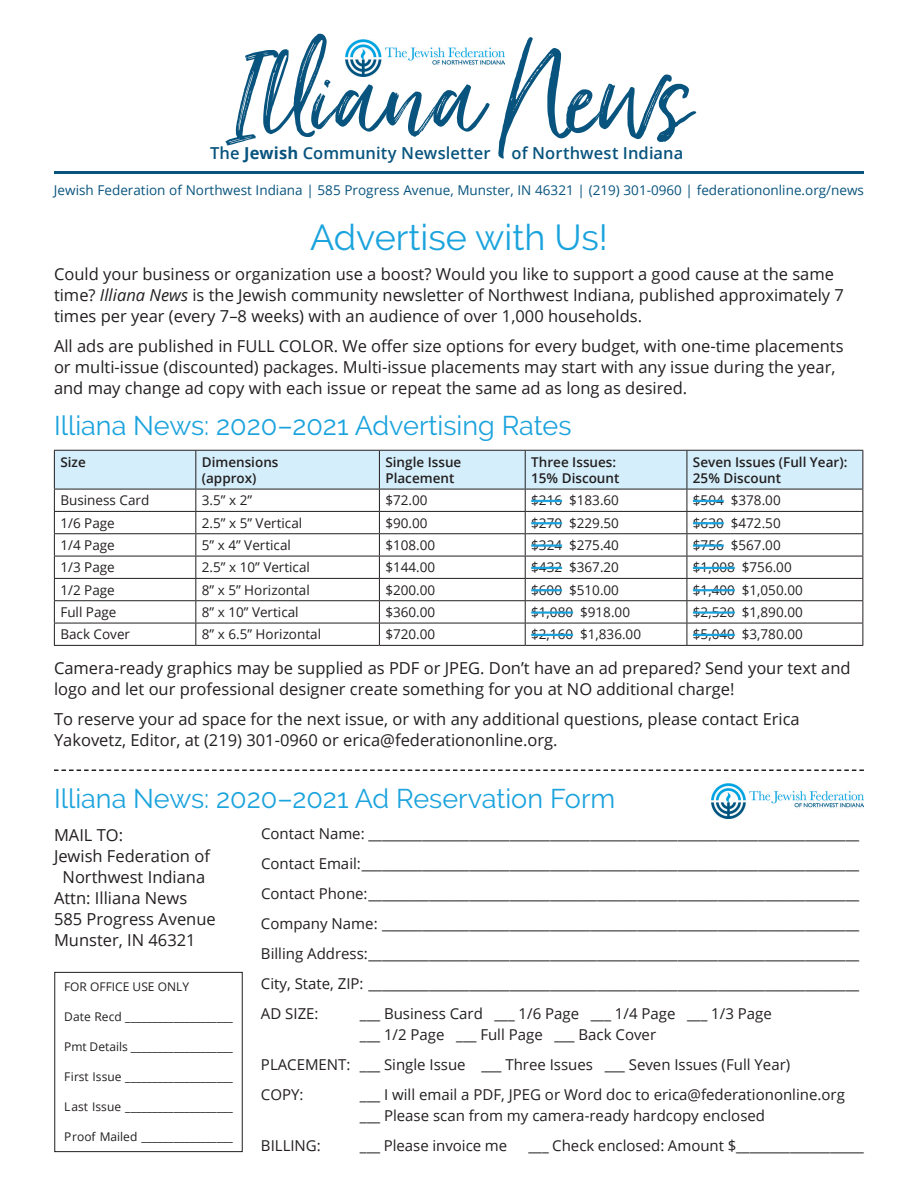
<style>
.page{position:relative;width:918px;height:1188px;background:#fff}
.page>*{position:absolute;margin:0;border:0;box-sizing:border-box;transform-origin:0 0}
.t1{font:145.8px "Just Lovely";letter-spacing:.01em;color:#08547e}
.t2{font:36px "Raleway";color:#1ba3dd}
.t3{font:27px "Raleway";color:#1ba3dd}
.t4{font:16.5px/21px "Open Sans";color:#231f20}
.t5{font:600 16.5px "Open Sans";letter-spacing:.005em;color:#08547e}
.t6{font:15px/30px "Open Sans";color:#231f20}
.t7{font:13.5px "Open Sans";color:#231f20}
.t8{font:13.5px "Open Sans";color:#08547e}
.t9{font:600 13.5px/16.5px "Open Sans";color:#231f20}
.t10{font:12px "Open Sans";color:#231f20}
.s1{font-weight:700}
.s2{font-style:italic}
</style>
<div class="page">
<svg style="left:54px;top:450px;width:809px;height:195px"></svg>
<hr style="left:54px;top:645px;width:142px;height:1px;background:#231f20">
<hr style="left:196px;top:645px;width:183px;height:1px;background:#231f20">
<hr style="left:379px;top:645px;width:146px;height:1px;background:#231f20">
<hr style="left:525px;top:645px;width:162px;height:1px;background:#231f20">
<hr style="left:687px;top:645px;width:176px;height:1px;background:#231f20">
<hr style="left:531px;top:500px;width:31px;height:2px;background:#1ba3dd">
<hr style="left:693px;top:500px;width:31px;height:2px;background:#1ba3dd">
<hr style="left:531px;top:522px;width:31px;height:2px;background:#1ba3dd">
<hr style="left:693px;top:522px;width:31px;height:2px;background:#1ba3dd">
<hr style="left:531px;top:544px;width:31px;height:3px;background:#1ba3dd">
<hr style="left:693px;top:544px;width:31px;height:3px;background:#1ba3dd">
<hr style="left:531px;top:567px;width:31px;height:2px;background:#1ba3dd">
<hr style="left:693px;top:567px;width:42px;height:2px;background:#1ba3dd">
<hr style="left:531px;top:589px;width:31px;height:2px;background:#1ba3dd">
<hr style="left:693px;top:589px;width:42px;height:2px;background:#1ba3dd">
<hr style="left:531px;top:611px;width:42px;height:3px;background:#1ba3dd">
<hr style="left:693px;top:611px;width:42px;height:3px;background:#1ba3dd">
<hr style="left:531px;top:634px;width:42px;height:2px;background:#1ba3dd">
<hr style="left:693px;top:634px;width:42px;height:2px;background:#1ba3dd">
<hr style="left:54px;top:171px;width:810px;height:3px;background:#08547e">
<img style="left:346px;top:39px;width:159px;height:37px">
<svg style="left:54px;top:770px;width:810px;height:1px"></svg>
<img style="left:712px;top:783px;width:152px;height:35px">
<div style="left:54px;top:972px;width:189px;height:180px;border:1px solid #231f20"></div>
<h1 class="t1" style="left:227px;top:8px;width:465px">IllianaNews</h1>
<p class="t5" style="left:512px;top:142px;width:173px">of Northwest Indiana</p>
<p class="t5" style="left:210px;top:142px;width:282px">The <span class="s1">Jewish</span> Community Newsletter</p>
<p class="t8" style="left:54px;top:181px;width:812px">Jewish Federation of Northwest Indiana | 585 Progress Avenue, Munster IN, 46321 | (219) 301-0960 | federationonline.org/news</p>
<h2 class="t2" style="left:310px;top:216px;width:299px">Advertise with Us!</h2>
<p class="t4" style="left:54px;top:263px;width:792px">Could your business or organization use a boost? Would you like to support a good cause at the same time? <span class="s2">Illiana News</span> is the Jewish community newsletter of Northwest Indiana, published approximately 7 times per year (every 8–7 weeks) with an audience of over 1,000 households.</p>
<p class="t4" style="left:54px;top:335px;width:791px">All ads are published in FULL COLOR. We offer size options for every budget, with one-time placements or multi-issue (discounted) packages. Multi-issue placements may start with any issue during the year, and may change ad copy with each issue or repeat the same ad as long as desired.</p>
<h3 class="t3" style="left:54px;top:410px;width:519px">Illiana News: 2020–2021 Advertising Rates</h3>
<p class="t9" style="left:202px;top:453px;width:78px">Dimensions</p>
<p class="t9" style="left:385px;top:453px;width:77px">Single Issue<br>Placement</p>
<p class="t9" style="left:531px;top:453px;width:90px">Three Issues:<br>15% Discount</p>
<p class="t9" style="left:693px;top:453px;width:156px">Seven Issues (Full Year :(<br>25% Discount</p>
<p class="t7" style="left:731px;top:491px;width:51px">$378.00</p>
<p class="t9" style="left:60px;top:453px;width:27px">Size</p>
<p class="t9" style="left:202px;top:470px;width:56px">(approx(</p>
<p class="t7" style="left:60px;top:491px;width:90px">Business Card</p>
<p class="t7" style="left:385px;top:491px;width:44px">$72.00</p>
<p class="t7" style="left:531px;top:491px;width:32px">$216</p>
<p class="t7" style="left:569px;top:491px;width:51px">$183.60</p>
<p class="t7" style="left:693px;top:491px;width:32px">$504</p>
<p class="t7" style="left:202px;top:491px;width:52px">3.5” “2x</p>
<p class="t7" style="left:60px;top:514px;width:56px">1/6 Page</p>
<p class="t7" style="left:202px;top:514px;width:102px">2.5” 5x ” Vertical</p>
<p class="t7" style="left:385px;top:514px;width:44px">$90.00</p>
<p class="t7" style="left:531px;top:514px;width:32px">$270</p>
<p class="t7" style="left:569px;top:514px;width:51px">$229.50</p>
<p class="t7" style="left:693px;top:514px;width:32px">$630</p>
<p class="t7" style="left:731px;top:514px;width:51px">$472.50</p>
<p class="t7" style="left:60px;top:536px;width:56px">1/4 Page</p>
<p class="t7" style="left:202px;top:536px;width:91px">5” 4x ” Vertical</p>
<p class="t7" style="left:385px;top:536px;width:51px">$108.00</p>
<p class="t7" style="left:531px;top:536px;width:32px">$324</p>
<p class="t7" style="left:569px;top:536px;width:51px">$275.40</p>
<p class="t7" style="left:693px;top:536px;width:32px">$756</p>
<p class="t7" style="left:731px;top:536px;width:51px">$567.00</p>
<p class="t7" style="left:60px;top:558px;width:56px">1/3 Page</p>
<p class="t7" style="left:202px;top:558px;width:110px">2.5” x 10” Vertical</p>
<p class="t7" style="left:385px;top:558px;width:51px">$144.00</p>
<p class="t7" style="left:531px;top:558px;width:32px">$432</p>
<p class="t7" style="left:569px;top:558px;width:51px">$367.20</p>
<p class="t7" style="left:693px;top:558px;width:43px">$1,008</p>
<p class="t7" style="left:742px;top:558px;width:51px">$756.00</p>
<p class="t7" style="left:60px;top:581px;width:56px">1/2 Page</p>
<p class="t7" style="left:202px;top:581px;width:109px">8” 5x ” Horizontal</p>
<p class="t7" style="left:385px;top:581px;width:51px">$200.00</p>
<p class="t7" style="left:531px;top:581px;width:32px">$600</p>
<p class="t7" style="left:569px;top:581px;width:51px">$510.00</p>
<p class="t7" style="left:693px;top:581px;width:43px">$1,400</p>
<p class="t7" style="left:742px;top:581px;width:62px">$1,050.00</p>
<p class="t7" style="left:60px;top:603px;width:58px">Full Page</p>
<p class="t7" style="left:202px;top:603px;width:98px">8” x 10” Vertical</p>
<p class="t7" style="left:385px;top:603px;width:51px">$360.00</p>
<p class="t7" style="left:531px;top:603px;width:43px">$1,080</p>
<p class="t7" style="left:580px;top:603px;width:51px">$918.00</p>
<p class="t7" style="left:693px;top:603px;width:43px">$2,520</p>
<p class="t7" style="left:742px;top:603px;width:62px">$1,890.00</p>
<p class="t7" style="left:60px;top:625px;width:71px">Back Cover</p>
<p class="t7" style="left:202px;top:625px;width:121px">8” x 6.5” Horizontal</p>
<p class="t7" style="left:385px;top:625px;width:51px">$720.00</p>
<p class="t7" style="left:531px;top:625px;width:43px">$2,160</p>
<p class="t7" style="left:580px;top:625px;width:62px">$1,836.00</p>
<p class="t7" style="left:693px;top:625px;width:43px">$5,040</p>
<p class="t7" style="left:742px;top:625px;width:62px">$3,780.00</p>
<p class="t4" style="left:54px;top:657px;width:798px">Camera-ready graphics may be supplied as PDF or JPEG. Don t’ have an ad prepared? Send your text and logo and let our professional designer create something for you at NO additional charge!</p>
<p class="t4" style="left:54px;top:708px;width:747px">To reserve your ad space for the next issue, or with any additional questions, please contact Erica<br>Yakovetz, Editor, at (219) 301-0960 or erica@federationonline.org.</p>
<h3 class="t3" style="left:54px;top:783px;width:563px">Illiana News: 2020–2021 Ad Reservation Form</h3>
<p class="t4" style="left:54px;top:824px;width:71px">MAIL TO:</p>
<p class="t4" style="left:54px;top:845px;width:157px">Jewish Federation of</p>
<p class="t4" style="left:63px;top:866px;width:144px">Northwest Indiana</p>
<p class="t4" style="left:54px;top:887px;width:135px">Attn: Illiana News</p>
<p class="t4" style="left:54px;top:908px;width:163px">585 Progress Avenue</p>
<p class="t4" style="left:54px;top:929px;width:143px">Munster IN, 46321</p>
<p class="t10" style="left:64px;top:978px;width:126px">FOR OFFICE USE ONLY</p>
<p class="t10" style="left:64px;top:1008px;width:170px">D a t e R e c d ____________________</p>
<p class="t10" style="left:64px;top:1038px;width:170px">P m t D e t a i l s ___________________</p>
<p class="t10" style="left:64px;top:1068px;width:170px">F i r s t I s s u e ____________________</p>
<p class="t10" style="left:64px;top:1098px;width:170px">L a s t I s s u e ____________________</p>
<p class="t10" style="left:64px;top:1128px;width:170px">P r o o f M a i l e d _________________</p>
<p class="t6" style="left:261px;top:819px;width:600px">C o n t a c t N a m e _________________________________________________________________________:</p>
<p class="t6" style="left:261px;top:849px;width:600px">C o n t a c t E m a i l __________________________________________________________________________:</p>
<p class="t6" style="left:261px;top:879px;width:600px">C o n t a c t P h o n e _________________________________________________________________________:</p>
<p class="t6" style="left:261px;top:909px;width:600px">C o m p a n y N a m e _______________________________________________________________________:</p>
<p class="t6" style="left:261px;top:939px;width:600px">B i l l i n g A d d r e s s _________________________________________________________________________:</p>
<p class="t6" style="left:261px;top:969px;width:600px">C i t y , S t a t e , Z I P _________________________________________________________________________:</p>
<p class="t6" style="left:687px;top:999px;width:86px">___ 1/3 Page</p>
<p class="t6" style="left:360px;top:999px;width:124px">___ Business Card</p>
<p class="t6" style="left:261px;top:999px;width:59px">AD SIZE:</p>
<p class="t6" style="left:495px;top:999px;width:86px">___ 1/6 Page</p>
<p class="t6" style="left:591px;top:999px;width:86px">___ 1/4 Page</p>
<p class="t6" style="left:360px;top:1020px;width:86px">___ 1/2 Page</p>
<p class="t6" style="left:456px;top:1020px;width:88px">___ Full Page</p>
<p class="t6" style="left:555px;top:1020px;width:103px">___ Back Cover</p>
<p class="t6" style="left:261px;top:1050px;width:91px">PLACEMENT:</p>
<p class="t6" style="left:360px;top:1050px;width:107px">___ Single Issue</p>
<p class="t6" style="left:481px;top:1050px;width:113px">___ Three Issues</p>
<p class="t6" style="left:605px;top:1050px;width:187px">___ Seven Issues (Full Year(</p>
<p class="t6" style="left:261px;top:1080px;width:44px">COPY:</p>
<p class="t6" style="left:360px;top:1080px;width:486px">___ I will email a PDF, JPEG or Word doc to erica@federationonline.org</p>
<p class="t6" style="left:261px;top:1131px;width:61px">BILLING:</p>
<p class="t6" style="left:529px;top:1101px;width:337px;text-indent:-169px">___ Please scan from my camera-ready hardcopy enclosed<br>_ _ _ C h e c k e n c l o s e d : A m o u n t ___________________$</p>
<p class="t6" style="left:360px;top:1131px;width:149px">___ Please invoice me</p>
</div>
